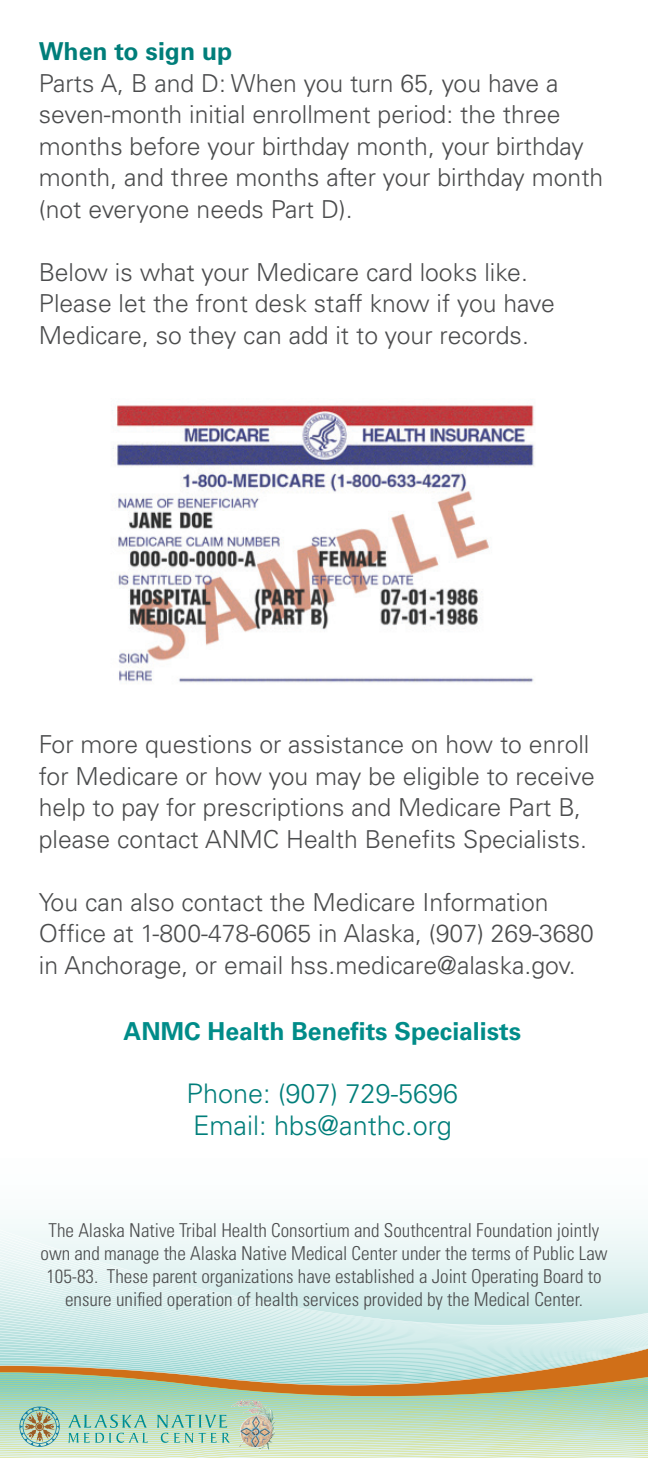
<style>
.page{position:relative;width:648px;height:1458px;background:#fff}
.page>*{position:absolute;margin:0;border:0;box-sizing:border-box;transform-origin:0 0}
.t1{font:300 27px/31.5px "Univers";color:#007e7a}
.t2{font:300 24.75px/31.5px "Univers";color:#4b4c4d}
.t3{font:700 24.75px "Univers";color:#008c89}
.t4{font:700 24.75px "Univers";color:#007e7a}
.t5{font:300 condensed 19.12px/22.9px "Univers";color:#4b4c4d;text-align:center}
</style>
<div class="page">
<svg style="left:0;top:1219px;width:648px;height:81px;fill:#e9f5f5"></svg>
<svg style="left:0;top:1300px;width:648px;height:158px;background:#c2d8c3"></svg>
<img style="left:112px;top:405px;width:423px;height:278px">
<p class="t4" style="left:39px;top:37px;width:195px">When to sign up</p>
<p class="t2" style="left:39px;top:67px;width:566px">Parts A, B and D: When you turn 65, you have a seven-month initial enrollment period: the three months before your birthday month, your birthday month, and three months after your birthday month (not everyone needs Part D).</p>
<p class="t2" style="left:39px;top:256px;width:517px">Below is what your Medicare card looks like.<br>Please let the front desk staff know if you have<br>Medicare, so they can add it to your records.</p>
<p class="t2" style="left:39px;top:729px;width:557px">For more questions or assistance on how to enroll for Medicare or how you may be eligible to receive help to pay for prescriptions and Medicare Part B, please contact ANMC Health Benefits Specialists.</p>
<p class="t2" style="left:39px;top:886px;width:557px">You can also contact the Medicare Information<br>Office at 1-800-478-6065 in Alaska, (907) 269-3680 in Anchorage, or email hss.medicare@alaska.gov.</p>
<p class="t3" style="left:124px;top:1017px;width:399px">ANMC Health Benefits Specialists</p>
<p class="t1" style="left:187px;top:1078px;width:273px">Phone: (907) 729-5696<br>Email: hbs@anthc.org</p>
<p class="t5" style="left:41px;top:1219px;width:569px">The Alaska Native Tribal Health Consortium and Southcentral Foundation jointly own and manage the Alaska Native Medical Center under the terms of Public Law 105-83. These parent organizations have established a Joint Operating Board to ensure unified operation of health services provided by the Medical Center.</p>
</div>
